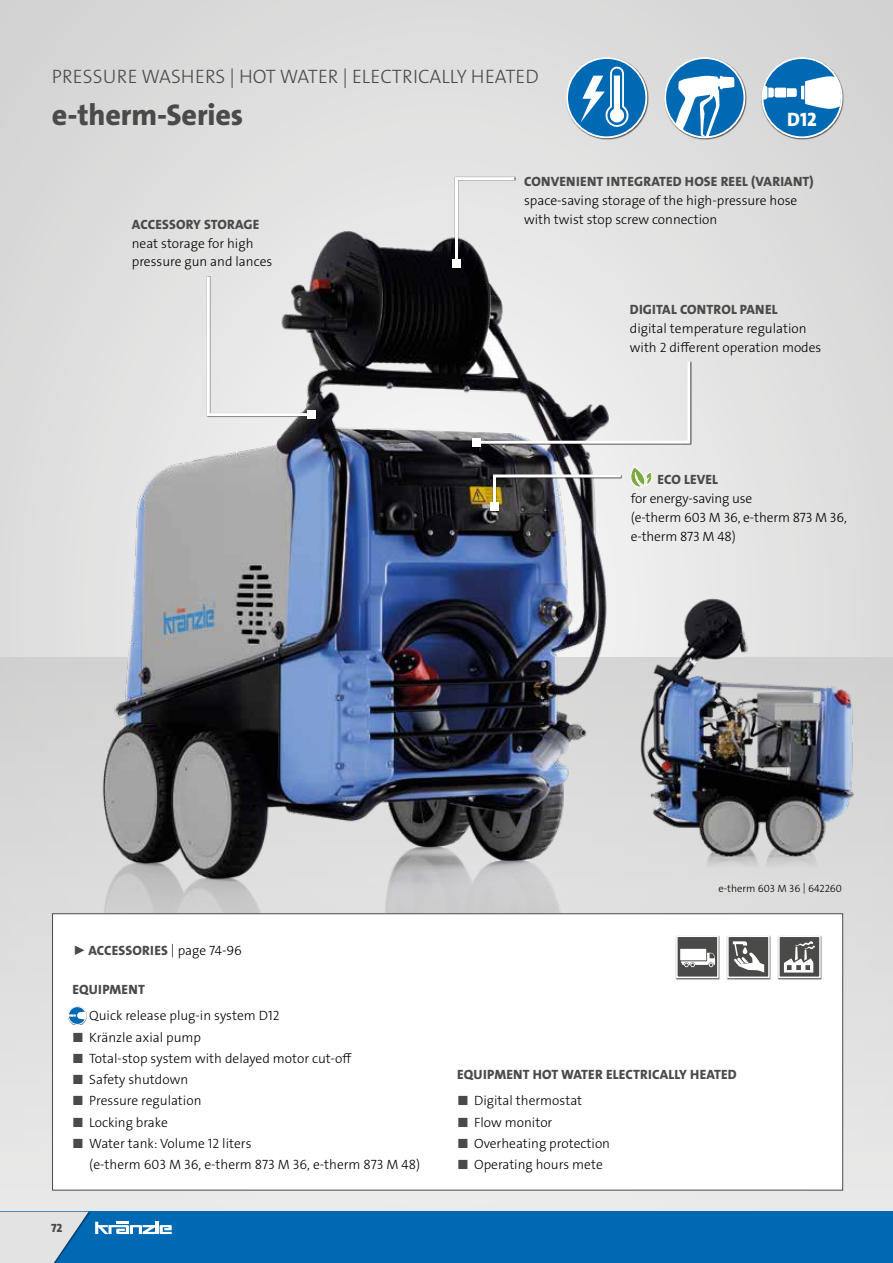
<style>
.page{position:relative;width:893px;height:1263px;background:#fff}
.page>*{position:absolute;margin:0;border:0;box-sizing:border-box;transform-origin:0 0}
.t1{font:30px "The Sans LP8 Ex Bld";letter-spacing:-.005em;color:#4a4a49}
.t2{font:19.5px "The Sans LP3 Lig";letter-spacing:.005em;color:#4a4a49}
.t3{font:19.5px "The Sans LP8 Ex Bld";color:#fff}
.t4{font:13.5px/18.8px "The Sans LP3 Lig";color:#000}
.t5{font:13.5px "The Sans LP8 Ex Bld";letter-spacing:.015em;color:#4a4a49}
.t6{font:12px "The Sans LP8 Ex Bld";color:#4a4a49}
.t7{font:10.5px "The Sans LP3 Lig";color:#000}
.s1{font-family:"The Sans LP3 Lig";color:#000}
.s2{color:#4a4a49}
</style>
<div class="page">
<div style="left:0;top:0;width:893px;height:1224px;background:#dcdcdc"></div>
<div style="left:0;top:657px;width:893px;height:606px;background:linear-gradient(to bottom,#d1d0d0,#ecebeb)"></div>
<div style="left:0;top:1211px;width:893px;height:52px;background:#0069b4"></div>
<svg style="left:0;top:1211px;width:89px;height:52px"></svg>
<svg style="left:95px;top:1221px;width:77px;height:13px"></svg>
<img style="left:53px;top:188px;width:689px;height:725px">
<div style="left:52px;top:913px;width:791px;height:277px;background:#fff;border:1px solid #4a4a49"></div>
<div style="left:490px;top:474px;width:132px;height:38px;background:#000;opacity:.8"></div>
<svg style="left:491px;top:473px;width:133px;height:38px;background:#878684"></svg>
<div style="left:490px;top:503px;width:9px;height:8px;background:#fff"></div>
<div style="left:207px;top:276px;width:110px;height:144px;background:#000;opacity:.8"></div>
<svg style="left:205px;top:273px;width:111px;height:145px"></svg>
<div style="left:307px;top:410px;width:8px;height:9px;background:#fff"></div>
<div style="left:471px;top:361px;width:221px;height:87px;background:#000;opacity:.8"></div>
<svg style="left:472px;top:358px;width:220px;height:87px"></svg>
<div style="left:472px;top:438px;width:8px;height:8px;background:#fff"></div>
<img style="left:601px;top:572px;width:292px;height:296px">
<div style="left:761px;top:57px;width:83px;height:82px;background:#000;opacity:.65"></div>
<div style="left:762px;top:58px;width:80px;height:79px;background:#0069b4;border-radius:50%"></div>
<div style="left:761px;top:57px;width:82px;height:81px;border:2px solid #fff;border-radius:50%"></div>
<svg style="left:763px;top:76px;width:78px;height:33px"></svg>
<div style="left:452px;top:177px;width:64px;height:92px;background:#000;opacity:.8"></div>
<svg style="left:453px;top:176px;width:64px;height:92px"></svg>
<div style="left:452px;top:259px;width:9px;height:8px;background:#fff"></div>
<svg style="left:630px;top:467px;width:25px;height:21px"></svg>
<div style="left:566px;top:57px;width:82px;height:82px;background:#000;opacity:.65"></div>
<div style="left:567px;top:58px;width:79px;height:79px;background:#0069b4;border-radius:50%"></div>
<div style="left:566px;top:57px;width:81px;height:81px;border:2px solid #fff;border-radius:50%"></div>
<svg style="left:581px;top:66px;width:49px;height:61px"></svg>
<div style="left:778px;top:935px;width:44px;height:44px;background:#000;opacity:.6"></div>
<div style="left:778px;top:935px;width:43px;height:43px;background:#4a4a49;border:2px solid #fff"></div>
<svg style="left:784px;top:941px;width:31px;height:31px"></svg>
<div style="left:676px;top:935px;width:44px;height:44px;background:#000;opacity:.6"></div>
<div style="left:676px;top:935px;width:43px;height:43px;background:#4a4a49;border:2px solid #fff"></div>
<svg style="left:681px;top:953px;width:34px;height:14px"></svg>
<div style="left:680px;top:949px;width:26px;height:11px;background:#fff"></div>
<div style="left:727px;top:935px;width:44px;height:44px;background:#000;opacity:.6"></div>
<div style="left:727px;top:935px;width:43px;height:43px;background:#4a4a49;border:2px solid #fff"></div>
<svg style="left:733px;top:941px;width:31px;height:31px"></svg>
<div style="left:68px;top:1006px;width:19px;height:19px;background:#000;opacity:.66"></div>
<svg style="left:68px;top:1007px;width:18px;height:17px"></svg>
<div style="left:68px;top:1006px;width:18px;height:19px;border:1px solid #fff;border-radius:50%"></div>
<svg style="left:69px;top:1011px;width:17px;height:8px"></svg>
<div style="left:664px;top:57px;width:82px;height:82px;background:#000;opacity:.65"></div>
<div style="left:665px;top:58px;width:79px;height:79px;background:#0069b4;border-radius:50%"></div>
<svg style="left:671px;top:75px;width:64px;height:62px"></svg>
<div style="left:664px;top:57px;width:81px;height:81px;border:2px solid #fff;border-radius:50%"></div>
<h2 class="t2" style="left:52px;top:64px;width:489px">PRESSURE WASHERS | HOT WATER | ELECTRICALLY HEATED</h2>
<h1 class="t1" style="left:52px;top:95px;width:193px">e-therm-Series</h1>
<h2 class="t3" style="left:787px;top:107px;width:31px">D12</h2>
<p class="t5" style="left:132px;top:216px;width:129px">ACCESSORY STORAGE</p>
<p class="t4" style="left:132px;top:234px;width:142px">neat storage for high pressure gun and lances</p>
<p class="t5" style="left:524px;top:173px;width:291px">CONVENIENT INTEGRATED HOSE REEL (VARIANT)</p>
<p class="t4" style="left:524px;top:191px;width:275px">space-saving storage of the high-pressure hose with twist stop screw connection</p>
<p class="t5" style="left:630px;top:301px;width:149px">DIGITAL CONTROL PANEL</p>
<p class="t4" style="left:630px;top:319px;width:193px">digital temperature regulation with 2 different operation modes</p>
<p class="t5" style="left:657px;top:471px;width:62px">ECO LEVEL</p>
<p class="t4" style="left:631px;top:489px;width:218px">for energy-saving use<br>(e-therm 603 M 36, e-therm 873 M 36, e-therm 873 M 48)</p>
<p class="t5" style="left:72px;top:941px;width:171px">► ACCESSORIES <span class="s1">| page 74-96</span></p>
<p class="t5" style="left:72px;top:980px;width:74px">EQUIPMENT</p>
<p class="t4" style="left:89px;top:1006px;width:192px">Quick release plug-in system D12</p>
<p class="t4" style="left:72px;top:1028px;width:130px"><span class="s2">■</span> Kränzle axial pump</p>
<p class="t4" style="left:72px;top:1049px;width:281px"><span class="s2">■</span> Total-stop system with delayed motor cut-off</p>
<p class="t4" style="left:72px;top:1070px;width:117px"><span class="s2">■</span> Safety shutdown</p>
<p class="t4" style="left:72px;top:1092px;width:131px"><span class="s2">■</span> Pressure regulation</p>
<p class="t4" style="left:72px;top:1113px;width:97px"><span class="s2">■</span> Locking brake</p>
<p class="t4" style="left:89px;top:1133px;width:332px;line-height:21.3px;text-indent:-17px"><span class="s2">■</span> Water tank: Volume 12 liters<br>(e-therm 603 M 36, e-therm 873 M 36, e-therm 873 M 48)</p>
<p class="t6" style="left:51px;top:1220px;width:13px">72</p>
<p class="t7" style="left:718px;top:881px;width:125px">e-therm 603 M 36 | 642260</p>
<p class="t5" style="left:457px;top:1066px;width:281px">EQUIPMENT HOT WATER ELECTRICALLY HEATED</p>
<p class="t4" style="left:457px;top:1092px;width:127px"><span class="s2">■</span> Digital thermostat</p>
<p class="t4" style="left:457px;top:1113px;width:97px"><span class="s2">■</span> Flow monitor</p>
<p class="t4" style="left:457px;top:1134px;width:154px"><span class="s2">■</span> Overheating protection</p>
<p class="t4" style="left:457px;top:1155px;width:147px"><span class="s2">■</span> Operating hours mete</p>
</div>
